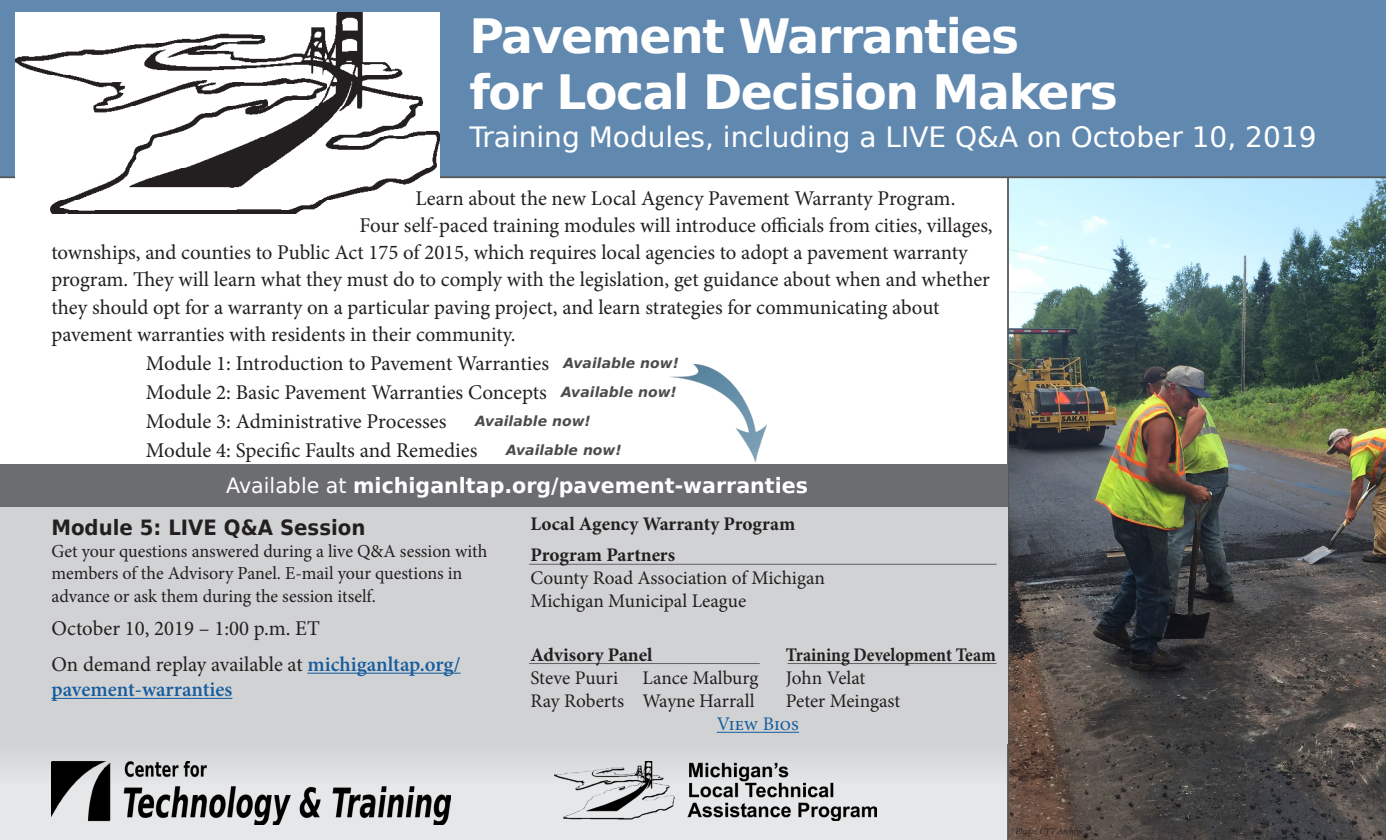
<style>
.page{position:relative;width:1386px;height:840px;background:#fff}
.page>*{position:absolute;margin:0;border:0;box-sizing:border-box;transform-origin:0 0}
.t1{font:700 47.25px/56.7px "Bitstream Vera Sans";letter-spacing:-.03em;color:#fff}
.t2{font:28px "Bitstream Vera Sans";color:#fff}
.t3{font:21px/36.2px "Minion Pro";letter-spacing:-.005em;color:#231f20}
.t4{font:700 21px "Bitstream Vera Sans";color:#fff}
.t5{font:700 21px "Bitstream Vera Sans";color:#231f20;scale:.94 1}
.t6{font:600 21px "Minion Pro";color:#175d9e}
.t7{font:19.25px/23.1px "Minion Pro";color:#231f20}
.t8{font:700 19.25px/31px "Minion Pro";color:#231f20}
.t9{font:700 19.25px "Minion Pro";color:#231f20;scale:.91 1}
.t10{font:19.25px "Minion Pro";color:#175d9e}
.t11{font:18.38px/22.4px "Minion Pro";letter-spacing:-.005em;color:#231f20}
.t12{font:italic 700 14px "Bitstream Vera Sans";color:#4b4c4d}
.t13{font:italic 8.75px "Minion Pro";letter-spacing:-.01em;color:#231f20}
.s1{font-family:"Bitstream Vera Sans";font-weight:700;font-style:italic;font-size:14px;color:#4b4c4d}
.s2{font-weight:400}
.s3{font-weight:600;color:#175d9e}
</style>
<div class="page">
<div style="left:0;top:746px;width:1007px;height:94px;background:#e6e7e9"></div>
<div style="left:0;top:744px;width:1007px;height:42px;background:#d7d8da"></div>
<img style="left:51px;top:761px;width:400px;height:63px">
<img style="left:1007px;top:179px;width:379px;height:661px">
<div style="left:0;top:503px;width:1007px;height:241px;background:#d1d2d4"></div>
<div style="left:0;top:0;width:1386px;height:179px;background:#6189b0"></div>
<img style="left:555px;top:761px;width:322px;height:60px">
<img style="left:16px;top:13px;width:423px;height:200px">
<hr style="left:529px;top:663px;width:231px;height:1px;background:#636366">
<hr style="left:788px;top:663px;width:209px;height:1px;background:#636366">
<hr style="left:529px;top:564px;width:468px;height:1px;background:#636366">
<hr style="left:717px;top:732px;width:82px;height:1px;background:#175d9e">
<hr style="left:307px;top:673px;width:154px;height:1px;background:#175d9e">
<hr style="left:51px;top:698px;width:181px;height:1px;background:#175d9e">
<div style="left:0;top:464px;width:1007px;height:43px;background:#6c6d70"></div>
<img style="left:669px;top:365px;width:98px;height:97px">
<h1 class="t1" style="left:469px;top:8px;width:650px">Pavement Warranties<br>for Local Decision Makers</h1>
<h2 class="t2" style="left:469px;top:121px;width:849px">Training Modules, including a LIVE Q&amp;A on October 10, 2019</h2>
<p class="t3" style="left:415px;top:180px;width:541px">Learn about the new Local Agency Pavement Warranty Program.</p>
<p class="t3" style="left:359px;top:207px;width:635px">Four self-paced training modules will introduce officials from cities, villages,</p>
<p class="t3" style="left:51px;top:235px;width:918px">townships, and counties to Public Act 175 of 2015, which requires local agencies to adopt a pavement warranty</p>
<p class="t3" style="left:51px;top:262px;width:940px">program. They will learn what they must do to comply with the legislation, get guidance about when and whether</p>
<p class="t3" style="left:51px;top:289px;width:890px">they should opt for a warranty on a particular paving project, and learn strategies for communicating about</p>
<p class="t3" style="left:51px;top:316px;width:466px">pavement warranties with residents in their community.</p>
<p class="t3" style="left:146px;top:345px;width:535px">Module 1: Introduction to Pavement Warranties <span class="s1">Available now!</span></p>
<p class="t3" style="left:146px;top:374px;width:533px">Module 2: Basic Pavement Warranties Concepts <span class="s1">Available now!</span></p>
<p class="t3" style="left:146px;top:403px;width:302px">Module 3: Administrative Processes</p>
<p class="t12" style="left:475px;top:413px;width:117px">Available now!</p>
<p class="t3" style="left:146px;top:432px;width:333px">Module 4: Specific Faults and Remedies</p>
<p class="t12" style="left:506px;top:442px;width:117px">Available now!</p>
<p class="t4" style="left:226px;top:474px;width:583px"><span class="s2">Available at</span> michiganltap.org/pavement-warranties</p>
<p class="t5" style="left:51px;top:516px;width:336px">Module 5: LIVE Q&amp;A Session</p>
<p class="t11" style="left:51px;top:540px;width:438px">Get your questions answered during a live Q&amp;A session with members of the Advisory Panel. E-mail your questions in advance or ask them during the session itself.</p>
<p class="t3" style="left:51px;top:610px;width:411px">October 10, 2019 – 1:00 p.m. ET<br>On demand replay available at <span class="s3">michiganltap.org/</span></p>
<p class="t6" style="left:51px;top:675px;width:182px">pavement-warranties</p>
<p class="t8" style="left:530px;top:508px;width:266px">Local Agency Warranty Program<br>Program Partners</p>
<p class="t7" style="left:530px;top:566px;width:296px">County Road Association of Michigan<br>Michigan Municipal League</p>
<p class="t8" style="left:530px;top:639px;width:124px">Advisory Panel</p>
<p class="t9" style="left:786px;top:641px;width:232px">Training Development Team</p>
<p class="t7" style="left:530px;top:667px;width:89px">Steve Puuri</p>
<p class="t7" style="left:642px;top:667px;width:118px">Lance Malburg</p>
<p class="t7" style="left:786px;top:667px;width:81px">John Velat</p>
<p class="t7" style="left:530px;top:690px;width:226px">Ray Roberts Wayne Harrall</p>
<p class="t7" style="left:786px;top:690px;width:116px">Peter Meingast</p>
<p class="t10" style="left:717px;top:711px;width:84px">View Bios</p>
<p class="t13" style="left:1015px;top:826px;width:70px">Photo: CTT Archive</p>
</div>
